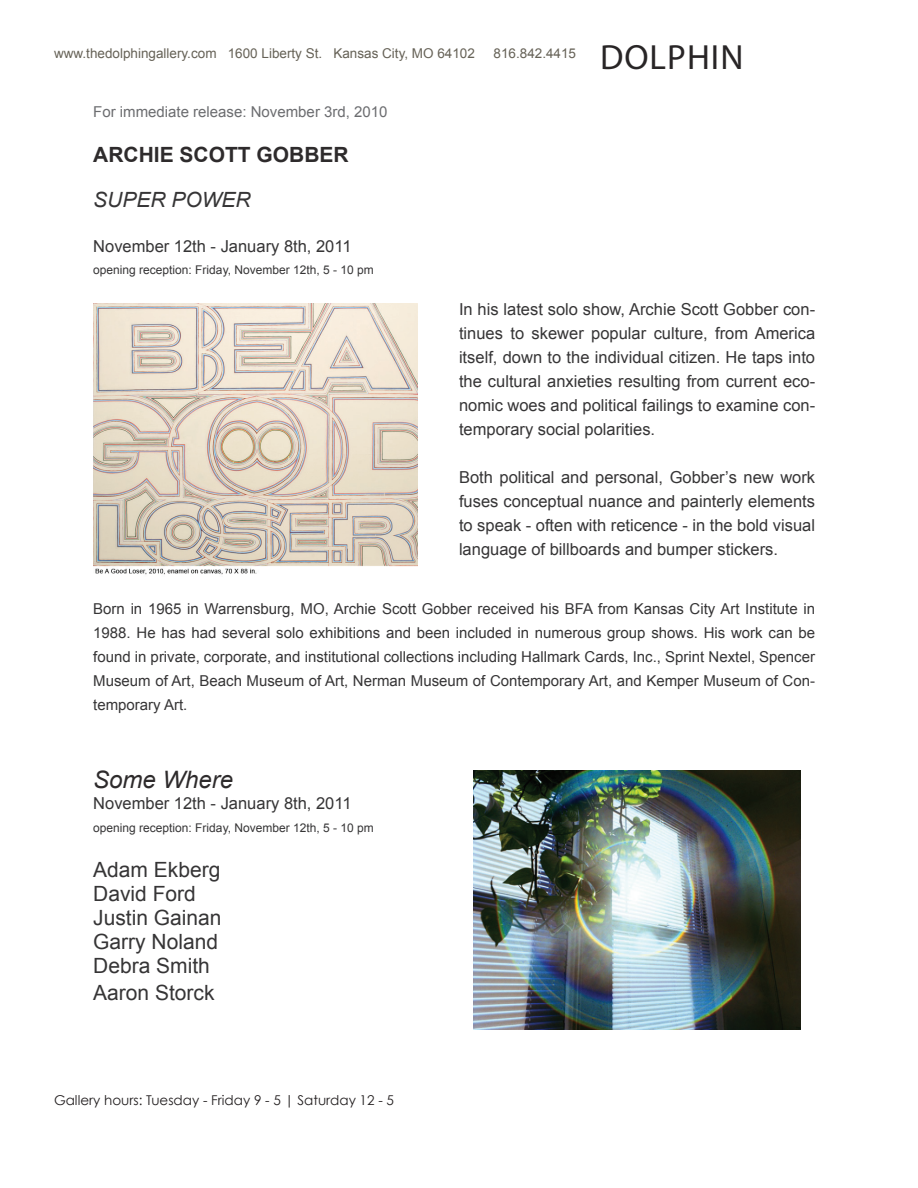
<style>
.page{position:relative;width:918px;height:1188px;background:#fff}
.page>*{position:absolute;margin:0;border:0;box-sizing:border-box;transform-origin:0 0}
.t1{font:35.1px "Myriad Pro";letter-spacing:.03em;color:#282526}
.t2{font:italic 24px "Arial";color:#2e2b2c}
.t3{font:21px/24px "Arial";color:#363536}
.t4{font:700 21px "Arial";color:#2e2b2c}
.t5{font:italic 21px "Arial";color:#363536}
.t6{font:16.5px/24px "Arial";color:#363536;text-align:justify}
.t7{font:15px/24px "Arial";color:#363536;text-align:justify}
.t8{font:15px "Arial";color:#6c6d70}
.t9{font:13.5px "Arial";color:#666257}
.t10{font:13.5px "Century Gothic";color:#231f20}
.t11{font:12px "Arial";color:#363536}
</style>
<div class="page">
<img style="left:473px;top:771px;width:328px;height:259px">
<img style="left:93px;top:303px;width:324px;height:272px">
<p class="t9" style="left:54px;top:44px;width:422px">www.thedolphingallery.com 1600 Liberty St. Kansas City, MO 64102</p>
<p class="t9" style="left:494px;top:44px;width:84px">816.842.4415</p>
<p class="t8" style="left:93px;top:102px;width:296px">For immediate release: November 3rd, 2010</p>
<p class="t4" style="left:93px;top:141px;width:257px">ARCHIE SCOTT GOBBER</p>
<p class="t5" style="left:93px;top:186px;width:159px">SUPER POWER</p>
<p class="t6" style="left:93px;top:234px;width:260px">November 12th - January 8th, 2011</p>
<p class="t11" style="left:93px;top:262px;width:282px">opening reception: Friday, November 12th, 5 - 10 pm</p>
<h1 class="t1" style="left:600px;top:36px;width:145px">DOLPHIN</h1>
<p class="t6" style="left:459px;top:298px;width:358px">In his latest solo show, Archie Scott Gobber con&shy;tinues to skewer popular culture, from America itself, down to the individual citizen. He taps into the cultural anxieties resulting from current eco&shy;nomic woes and political failings to examine con&shy;temporary social polarities.</p>
<p class="t6" style="left:459px;top:466px;width:358px">Both political and personal, Gobber’s new work fuses conceptual nuance and painterly elements to speak - often with reticence - in the bold visual language of billboards and bumper stickers.</p>
<p class="t7" style="left:93px;top:597px;width:723px">Born in 1965 in Warrensburg, MO, Archie Scott Gobber received his BFA from Kansas City Art Institute in 1988. He has had several solo exhibitions and been included in numerous group shows. His work can be found in private, corporate, and institutional collections including Hallmark Cards, Inc., Sprint Nextel, Spencer Museum of Art, Beach Museum of Art, Nerman Museum of Contemporary Art, and Kemper Museum of Con&shy;temporary Art.</p>
<h2 class="t2" style="left:93px;top:764px;width:142px">Some Where</h2>
<p class="t6" style="left:93px;top:792px;width:260px">November 12th - January 8th, 2011</p>
<p class="t11" style="left:93px;top:820px;width:282px">opening reception: Friday, November 12th, 5 - 10 pm</p>
<p class="t3" style="left:93px;top:858px;width:130px">Adam Ekberg<br>David Ford<br>Justin Gainan<br>Garry Noland<br>Debra Smith</p>
<p class="t3" style="left:93px;top:981px;width:123px">Aaron Storck</p>
<p class="t10" style="left:54px;top:1092px;width:342px">Gallery hours: Tuesday - Friday 9 - 5 | Saturday 12 - 5</p>
</div>
